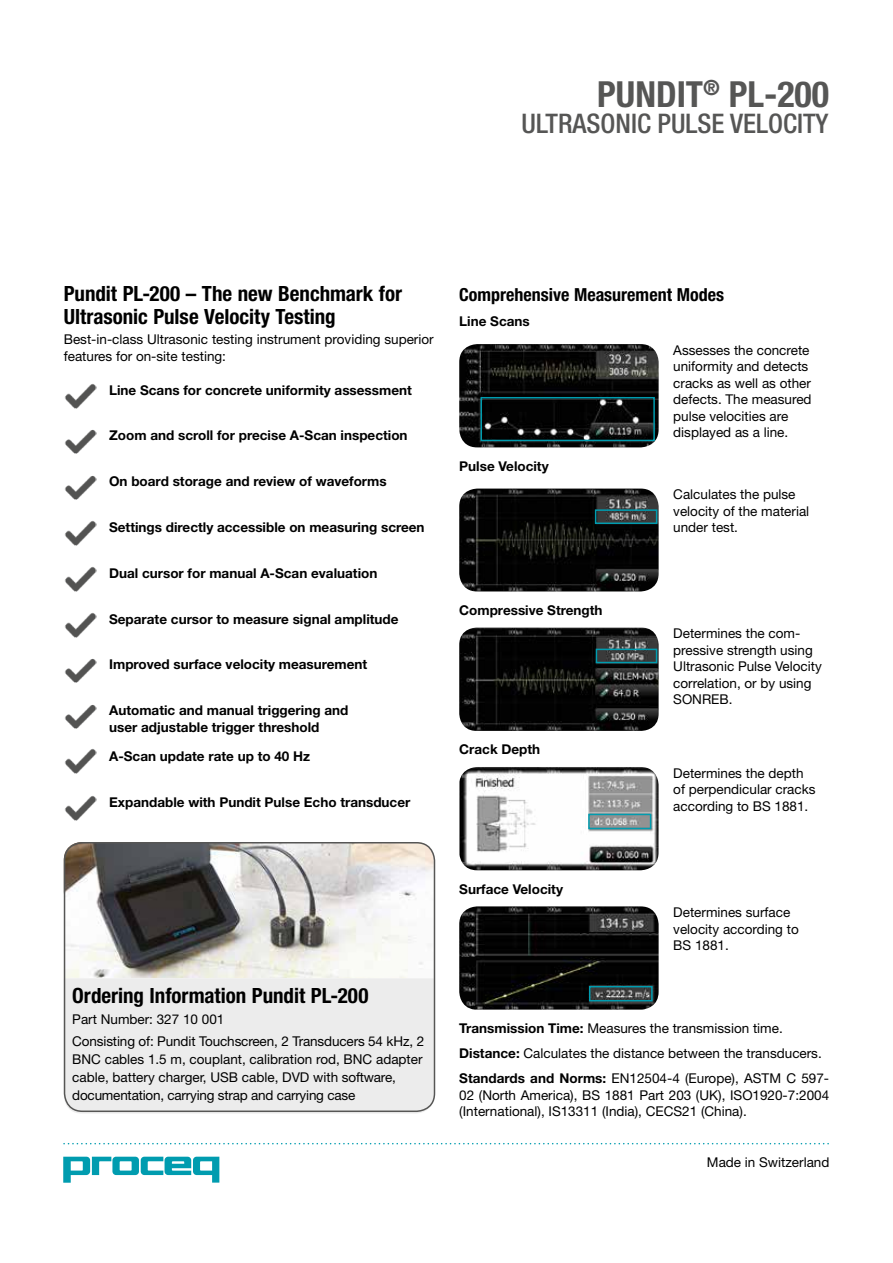
<style>
.page{position:relative;width:893px;height:1263px;background:#fff}
.page>*{position:absolute;margin:0;border:0;box-sizing:border-box;transform-origin:0 0}
.t1{font:700 condensed 36px "Helvetica Neue";color:#565655}
.t2{font:500 condensed 27px "Helvetica Neue";color:#565655}
.t3{font:700 condensed 21px/22.5px "Helvetica Neue";color:#000}
.t4{font:700 condensed 18px "Helvetica Neue";color:#000}
.t5{font:13.5px/16.5px "Helvetica Neue";color:#000}
.t6{font:700 13.5px/16.5px "Helvetica Neue";color:#000}
.s1{font-weight:700}
</style>
<div class="page">
<svg style="left:63px;top:1157px;width:156px;height:26px"></svg>
<svg style="left:64px;top:1143px;width:764px;height:1px"></svg>
<img style="left:64px;top:384px;width:33px;height:25px">
<img style="left:64px;top:430px;width:33px;height:24px">
<img style="left:64px;top:476px;width:33px;height:24px">
<img style="left:64px;top:521px;width:33px;height:25px">
<img style="left:64px;top:567px;width:33px;height:25px">
<img style="left:64px;top:613px;width:33px;height:25px">
<img style="left:64px;top:659px;width:33px;height:24px">
<img style="left:64px;top:705px;width:33px;height:24px">
<img style="left:64px;top:749px;width:33px;height:25px">
<img style="left:64px;top:796px;width:33px;height:25px">
<img style="left:459px;top:344px;width:200px;height:103px">
<img style="left:459px;top:488px;width:200px;height:103px">
<img style="left:459px;top:627px;width:200px;height:104px">
<img style="left:459px;top:767px;width:200px;height:103px">
<img style="left:459px;top:906px;width:200px;height:103px">
<div style="left:595px;top:509px;width:62px;height:15px;border:2px solid #009caf"></div>
<div style="left:596px;top:649px;width:61px;height:14px;border:2px solid #009caf"></div>
<img style="left:64px;top:842px;width:370px;height:136px">
<div style="left:64px;top:978px;width:370px;height:135px;background:#ececec"></div>
<div style="left:64px;top:842px;width:371px;height:270px;border:2px solid #565655;border-radius:18px"></div>
<div style="left:589px;top:986px;width:64px;height:15px;border:2px solid #009caf"></div>
<div style="left:588px;top:814px;width:63px;height:15px;border:2px solid #009caf"></div>
<div style="left:480px;top:397px;width:175px;height:44px;border:2px solid #009caf"></div>
<h1 class="t1" style="left:597px;top:72px;width:233px">PUNDIT<sup>®</sup> PL-200</h1>
<h2 class="t2" style="left:522px;top:107px;width:308px">ULTRASONIC PULSE VELOCITY</h2>
<h3 class="t3" style="left:64px;top:282px;width:340px">Pundit PL-200 – The new Benchmark for<br>Ultrasonic Pulse Velocity Testing</h3>
<p class="t5" style="left:64px;top:331px;width:371px">Best-in-class Ultrasonic testing instrument providing superior features for on-site testing:</p>
<p class="t6" style="left:109px;top:381px;width:304px">Line Scans for concrete uniformity assessment</p>
<p class="t6" style="left:109px;top:427px;width:300px">Zoom and scroll for precise A-Scan inspection</p>
<p class="t6" style="left:109px;top:473px;width:279px">On board storage and review of waveforms</p>
<p class="t6" style="left:109px;top:519px;width:317px">Settings directly accessible on measuring screen</p>
<p class="t6" style="left:109px;top:564px;width:270px">Dual cursor for manual A-Scan evaluation</p>
<p class="t6" style="left:109px;top:610px;width:291px">Separate cursor to measure signal amplitude</p>
<p class="t6" style="left:109px;top:656px;width:260px">Improved surface velocity measurement</p>
<p class="t6" style="left:109px;top:702px;width:241px">Automatic and manual triggering and user adjustable trigger threshold</p>
<p class="t6" style="left:109px;top:748px;width:203px">A-Scan update rate up to 40 Hz</p>
<p class="t6" style="left:109px;top:793px;width:303px">Expandable with Pundit Pulse Echo transducer</p>
<h3 class="t4" style="left:459px;top:284px;width:266px">Comprehensive Measurement Modes</h3>
<p class="t6" style="left:459px;top:313px;width:72px">Line Scans</p>
<p class="t5" style="left:673px;top:341px;width:140px">Assesses the concrete uniformity and detects cracks as well as other defects. The measured pulse velocities are displayed as a line.</p>
<p class="t6" style="left:459px;top:457px;width:91px">Pulse Velocity</p>
<p class="t5" style="left:673px;top:486px;width:138px">Calculates the pulse velocity of the material under test.</p>
<p class="t6" style="left:459px;top:601px;width:145px">Compressive Strength</p>
<p class="t6" style="left:459px;top:741px;width:83px">Crack Depth</p>
<p class="t5" style="left:673px;top:625px;width:150px">Determines the com&shy;pressive strength using<br>Ultrasonic Pulse Velocity correlation, or by using<br>SONREB.</p>
<p class="t5" style="left:673px;top:764px;width:144px">Determines the depth of perpendicular cracks according to BS 1881.</p>
<h3 class="t3" style="left:72px;top:984px;width:298px">Ordering Information Pundit PL-200</h3>
<p class="t5" style="left:72px;top:1007px;width:354px;line-height:22.2px">Part Number: 327 10 001<br>Consisting of: Pundit Touchscreen, 2 Transducers 54 kHz, 2</p>
<p class="t5" style="left:72px;top:1050px;width:352px;line-height:18px">BNC cables 1.5 m, couplant, calibration rod, BNC adapter cable, battery charger, USB cable, DVD with software, documentation, carrying strap and carrying case</p>
<p class="t6" style="left:459px;top:880px;width:105px">Surface Velocity</p>
<p class="t5" style="left:673px;top:904px;width:127px">Determines surface velocity according to<br>BS 1881.</p>
<p class="t5" style="left:459px;top:1015px;width:371px;line-height:25px"><span class="s1">Transmission Time:</span> Measures the transmission time.<br><span class="s1">Distance:</span> Calculates the distance between the transducers.<br><span class="s1">Standards and Norms:</span> EN12504-4 (Europe), ASTM C 597-</p>
<p class="t5" style="left:459px;top:1086px;width:371px">02 (North America), BS 1881 Part 203 (UK), ISO1920-7:2004 (International), IS13311 (India), CECS21 (China).</p>
<p class="t5" style="left:707px;top:1154px;width:124px">Made in Switzerland</p>
</div>
